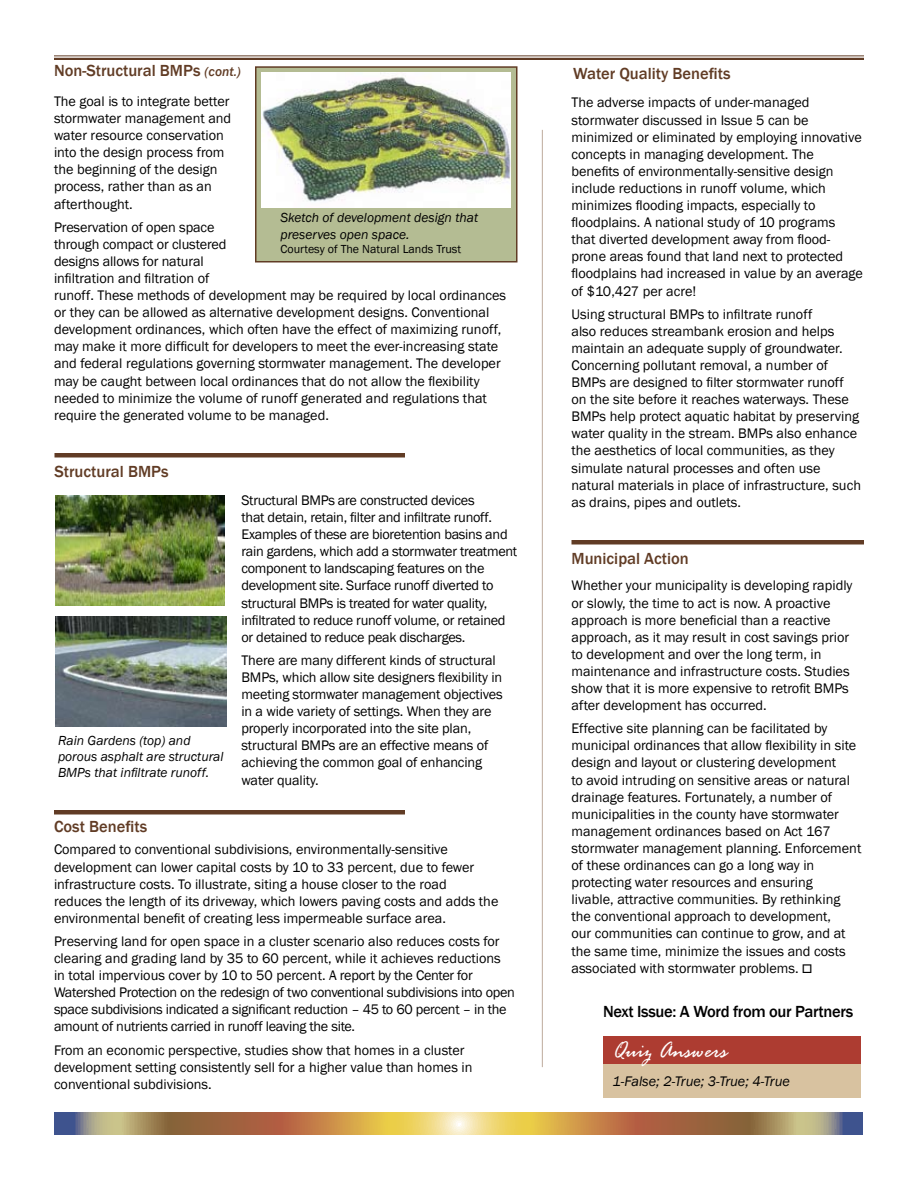
<style>
.page{position:relative;width:918px;height:1188px;background:#fff}
.page>*{position:absolute;margin:0;border:0;box-sizing:border-box;transform-origin:0 0}
.t1{font:italic 24px "Rage";color:#fff}
.t2{font:500 16.5px "Franklin Gothic";color:#613c25}
.t3{font:500 16.5px "Franklin Gothic";letter-spacing:-.02em;color:#000}
.t4{font:14.25px/17.1px "Franklin Gothic";color:#000}
.t5{font:14.25px/17.1px "Franklin Gothic";letter-spacing:-.02em;color:#000}
.t6{font:italic 14.25px "Franklin Gothic";color:#000}
.t7{font:italic 13.5px/16.2px "Franklin Gothic";color:#000}
.t8{font:12px "Franklin Gothic";color:#000}
.s1{font-style:italic;font-size:13.5px}
</style>
<div class="page">
<div style="left:256px;top:67px;width:261px;height:195px;background:#b4bc93"></div>
<div style="left:255px;top:66px;width:263px;height:196px;border:2px solid #613c25"></div>
<svg style="left:54px;top:1113px;width:809px;height:22px;background:#b6905d"></svg>
<div style="left:603px;top:1063px;width:258px;height:35px;background:#d8c2a0"></div>
<div style="left:603px;top:1036px;width:258px;height:28px;background:#ad3c31"></div>
<hr style="left:54px;top:55px;width:810px;height:1px;background:#613c25">
<hr style="left:54px;top:58px;width:810px;height:2px;background:#613c25">
<div style="left:54px;top:453px;width:351px;height:5px;background:#613c25"></div>
<hr style="left:572px;top:540px;width:292px;height:4px;background:#613c25">
<hr style="left:54px;top:810px;width:351px;height:4px;background:#613c25">
<img style="left:261px;top:72px;width:250px;height:135px">
<img style="left:56px;top:495px;width:169px;height:111px">
<img style="left:56px;top:617px;width:171px;height:110px">
<p class="t2" style="left:54px;top:60px;width:188px">Non-Structural BMPs <span class="s1">(cont.)</span></p>
<p class="t2" style="left:573px;top:63px;width:159px">Water Quality Benefits</p>
<p class="t4" style="left:54px;top:93px;width:179px">The goal is to integrate better stormwater management and water resource conservation into the design process from the beginning of the design process, rather than as an afterthought.</p>
<p class="t4" style="left:54px;top:219px;width:454px">Preservation of open space<br>through compact or clustered<br>designs allows for natural<br>infiltration and filtration of<br>runoff. These methods of development may be required by local ordinances or they can be allowed as alternative development designs. Conventional development ordinances, which often have the effect of maximizing runoff, may make it more difficult for developers to meet the ever-increasing state and federal regulations governing stormwater management. The developer may be caught between local ordinances that do not allow the flexibility needed to minimize the volume of runoff generated and regulations that require the generated volume to be managed.</p>
<p class="t7" style="left:280px;top:210px;width:199px">Sketch of development design that preserves open space.</p>
<p class="t8" style="left:280px;top:242px;width:182px">Courtesy of The Natural Lands Trust</p>
<p class="t2" style="left:54px;top:461px;width:116px">Structural BMPs</p>
<p class="t7" style="left:58px;top:733px;width:167px">Rain Gardens (top) and porous asphalt are structural<br>BMPs that infiltrate runoff.</p>
<p class="t2" style="left:54px;top:816px;width:95px">Cost Benefits</p>
<p class="t5" style="left:242px;top:492px;width:277px">Structural BMPs are constructed devices<br>that detain, retain, filter and infiltrate runoff.<br>Examples of these are bioretention basins and rain gardens, which add a stormwater treatment component to landscaping features on the development site. Surface runoff diverted to structural BMPs is treated for water quality, infiltrated to reduce runoff volume, or retained or detained to reduce peak discharges.</p>
<p class="t4" style="left:242px;top:652px;width:263px">There are many different kinds of structural BMPs, which allow site designers flexibility in meeting stormwater management objectives in a wide variety of settings. When they are properly incorporated into the site plan, structural BMPs are an effective means of achieving the common goal of enhancing water quality.</p>
<p class="t4" style="left:54px;top:841px;width:446px">Compared to conventional subdivisions, environmentally-sensitive development can lower capital costs by 10 to 33 percent, due to fewer infrastructure costs. To illustrate, siting a house closer to the road reduces the length of its driveway, which lowers paving costs and adds the environmental benefit of creating less impermeable surface area.</p>
<p class="t5" style="left:54px;top:933px;width:463px">Preserving land for open space in a cluster scenario also reduces costs for clearing and grading land by 35 to 60 percent, while it achieves reductions in total impervious cover by 10 to 50 percent. A report by the Center for Watershed Protection on the redesign of two conventional subdivisions into open space subdivisions indicated a significant reduction – 45 to 60 percent – in the amount of nutrients carried in runoff leaving the site.</p>
<p class="t4" style="left:54px;top:1042px;width:420px">From an economic perspective, studies show that homes in a cluster development setting consistently sell for a higher value than homes in conventional subdivisions.</p>
<p class="t4" style="left:572px;top:94px;width:293px">The adverse impacts of under-managed stormwater discussed in Issue 5 can be minimized or eliminated by employing innovative concepts in managing development. The benefits of environmentally-sensitive design include reductions in runoff volume, which minimizes flooding impacts, especially to floodplains. A national study of 10 programs<br>that diverted development away from flood&shy;prone areas found that land next to protected floodplains had increased in value by an average of $10,427 per acre!</p>
<p class="t4" style="left:572px;top:306px;width:291px">Using structural BMPs to infiltrate runoff<br>also reduces streambank erosion and helps maintain an adequate supply of groundwater.<br>Concerning pollutant removal, a number of BMPs are designed to filter stormwater runoff on the site before it reaches waterways. These BMPs help protect aquatic habitat by preserving water quality in the stream. BMPs also enhance the aesthetics of local communities, as they simulate natural processes and often use natural materials in place of infrastructure, such as drains, pipes and outlets.</p>
<p class="t2" style="left:572px;top:548px;width:119px">Municipal Action</p>
<p class="t4" style="left:572px;top:577px;width:283px">Whether your municipality is developing rapidly or slowly, the time to act is now. A proactive approach is more beneficial than a reactive approach, as it may result in cost savings prior to development and over the long term, in maintenance and infrastructure costs. Studies show that it is more expensive to retrofit BMPs after development has occurred.</p>
<p class="t4" style="left:572px;top:720px;width:291px">Effective site planning can be facilitated by municipal ordinances that allow flexibility in site design and layout or clustering development<br>to avoid intruding on sensitive areas or natural drainage features. Fortunately, a number of municipalities in the county have stormwater management ordinances based on Act 167 stormwater management planning. Enforcement of these ordinances can go a long way in protecting water resources and ensuring<br>livable, attractive communities. By rethinking the conventional approach to development,<br>our communities can continue to grow, and at the same time, minimize the issues and costs associated with stormwater problems. □</p>
<p class="t3" style="left:603px;top:1001px;width:252px">Next Issue: A Word from our Partners</p>
<h1 class="t1" style="left:612px;top:1037px;width:116px">Quiz Answers</h1>
<p class="t6" style="left:613px;top:1072px;width:179px">1-False; 2-True; 3-True; 4-True</p>
</div>
